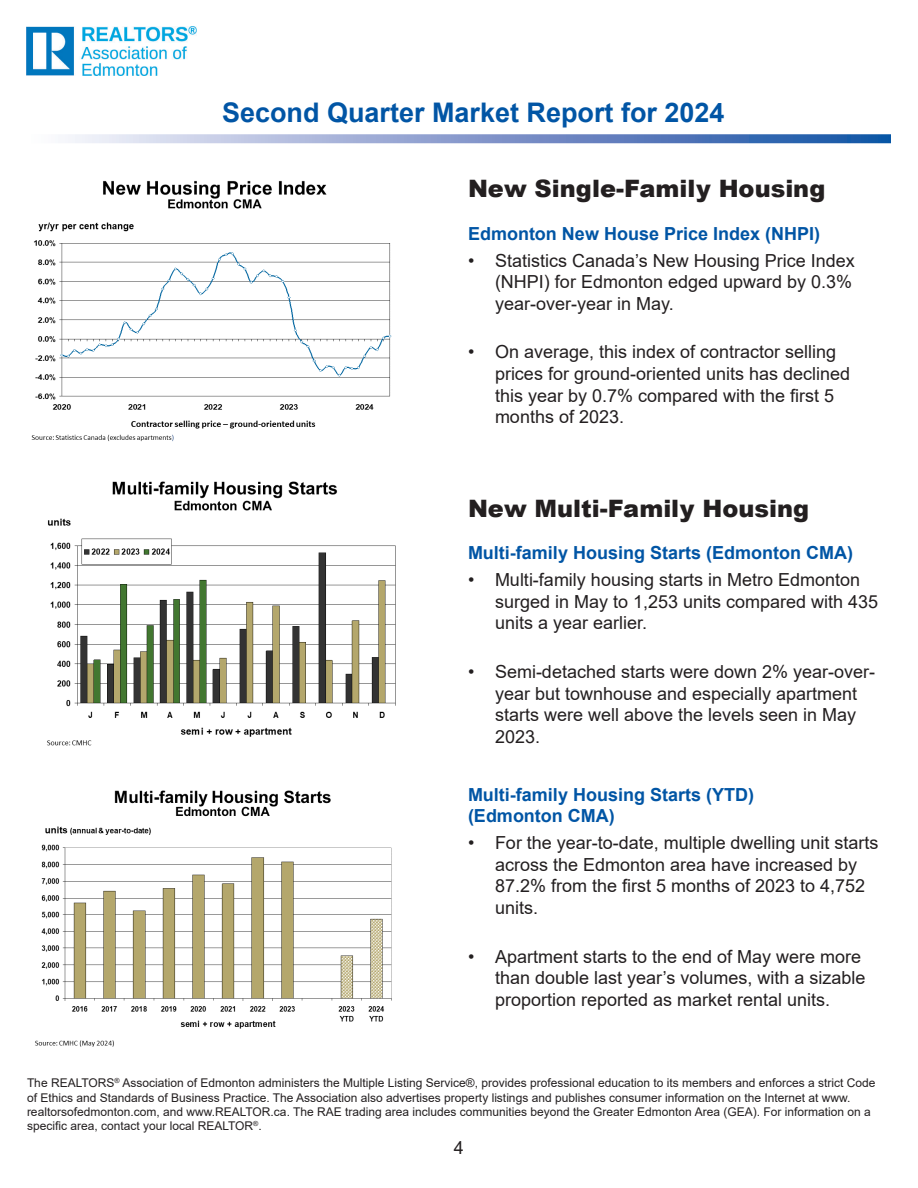
<style>
.page{position:relative;width:918px;height:1188px;background:#fff}
.page>*{position:absolute;margin:0;border:0;box-sizing:border-box;transform-origin:0 0}
.t1{font:700 27px "Arial";color:#0155a5}
.t2{font:900 24px "Arial";color:#231f20}
.t3{font:18px/21.6px "Arial";color:#231f20}
.t4{font:700 18px/21.6px "Arial";color:#0155a5}
.t5{font:12px/14.4px "Arial";color:#231f20}
</style>
<div class="page">
<img style="left:31px;top:180px;width:361px;height:262px">
<img style="left:47px;top:481px;width:349px;height:265px">
<img style="left:35px;top:790px;width:357px;height:257px">
<img style="left:27px;top:27px;width:169px;height:49px">
<svg style="left:68px;top:134px;width:823px;height:9px;background:#869ecd"></svg>
<p class="t1" style="left:222px;top:93px;width:504px">Second Quarter Market Report for 2024</p>
<p class="t2" style="left:468px;top:171px;width:359px">New Single-Family Housing</p>
<p class="t4" style="left:468px;top:223px;width:354px">Edmonton New House Price Index (NHPI)</p>
<p class="t3" style="left:495px;top:249px;width:361px;text-indent:-27px">• Statistics Canada’s New Housing Price Index (NHPI) for Edmonton edged upward by 0.3% year-over-year in May.</p>
<p class="t3" style="left:495px;top:341px;width:357px;text-indent:-27px">• On average, this index of contractor selling prices for ground-oriented units has declined this year by 0.7% compared with the first 5 months of 2023.</p>
<p class="t2" style="left:468px;top:491px;width:343px">New Multi-Family Housing</p>
<p class="t4" style="left:468px;top:542px;width:387px">Multi-family Housing Starts (Edmonton CMA)</p>
<p class="t3" style="left:495px;top:569px;width:385px;text-indent:-27px">• Multi-family housing starts in Metro Edmonton surged in May to 1,253 units compared with 435 units a year earlier.</p>
<p class="t3" style="left:495px;top:661px;width:382px;text-indent:-27px">• Semi-detached starts were down 2% year-over&shy;year but townhouse and especially apartment starts were well above the levels seen in May 2023.</p>
<p class="t4" style="left:468px;top:784px;width:288px">Multi-family Housing Starts (YTD) (Edmonton CMA)</p>
<p class="t3" style="left:495px;top:832px;width:385px;text-indent:-27px">• For the year-to-date, multiple dwelling unit starts across the Edmonton area have increased by 87.2% from the first 5 months of 2023 to 4,752 units.</p>
<p class="t3" style="left:495px;top:945px;width:372px;text-indent:-27px">• Apartment starts to the end of May were more than double last year’s volumes, with a sizable proportion reported as market rental units.</p>
<p class="t5" style="left:27px;top:1076px;width:850px">The REALTORS<sup>®</sup> Association of Edmonton administers the Multiple Listing Service®, provides professional education to its members and enforces a strict Code of Ethics and Standards of Business Practice. The Association also advertises property listings and publishes consumer information on the Internet at www. realtorsofedmonton.com, and www.REALTOR.ca. The RAE trading area includes communities beyond the Greater Edmonton Area (GEA). For information on a specific area, contact your local REALTOR<sup>®</sup>.</p>
<p class="t3" style="left:454px;top:1136px;width:12px">4</p>
</div>
